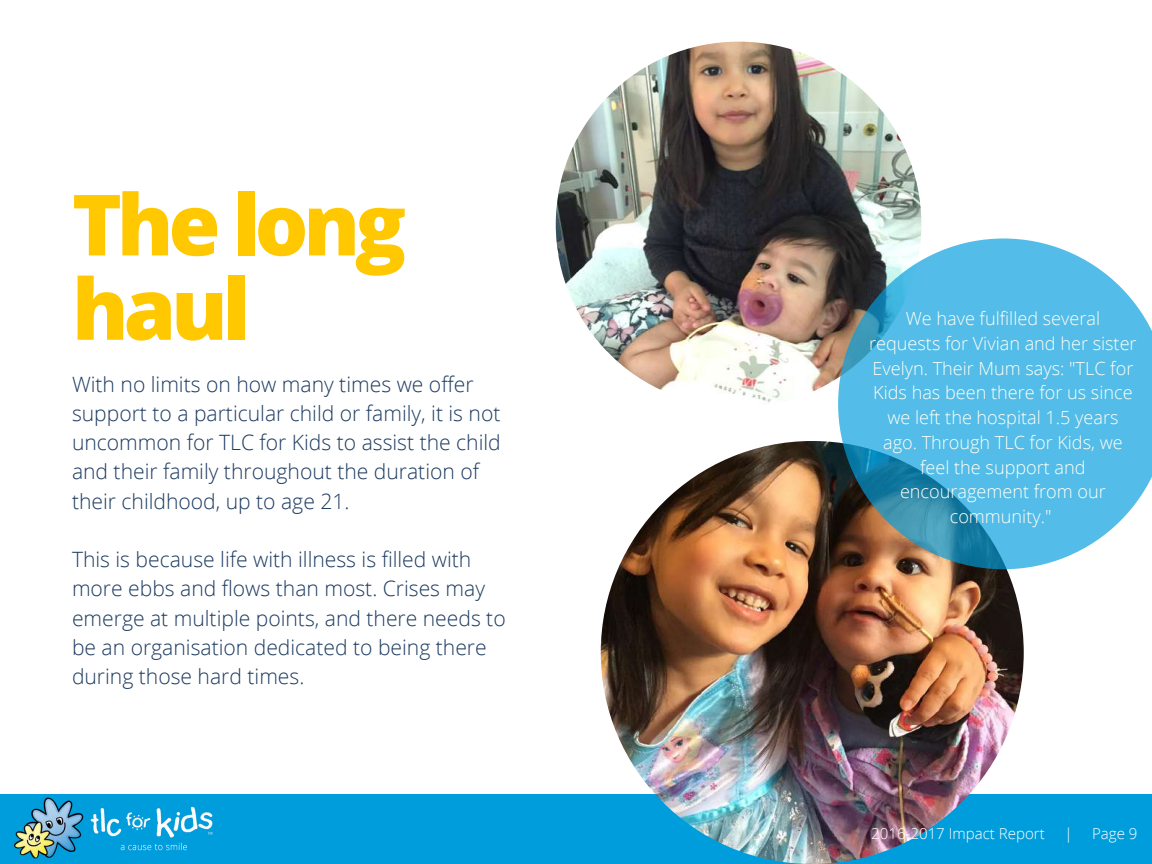
<style>
.page{position:relative;width:1152px;height:864px;background:#fff}
.page>*{position:absolute;margin:0;border:0;box-sizing:border-box;transform-origin:0 0}
.t1{font:800 84.45px/84.3px "Open Sans";letter-spacing:-.06em;color:#ffc800}
.t2{font:300 21.15px/29.2px "Open Sans";color:#1e3c61}
.t3{font:300 18.15px/24.8px "Open Sans";color:#fffff5;text-align:center}
.t4{font:300 15.15px "Open Sans";color:#fff}
</style>
<div class="page">
<div style="left:0;top:794px;width:1152px;height:70px;background:#009ddd"></div>
<img style="left:556px;top:42px;width:365px;height:365px;border-radius:50%">
<img style="left:601px;top:441px;width:423px;height:423px;border-radius:50%">
<svg style="left:838px;top:238px;width:314px;height:331px;background:#5fb1d2"></svg>
<img style="left:14px;top:797px;width:199px;height:62px">
<h1 class="t1" style="left:72px;top:180px;width:336px">The long haul</h1>
<p class="t2" style="left:72px;top:369px;width:430px">With no limits on how many times we offer support to a particular child or family, it is not uncommon for TLC for Kids to assist the child and their family throughout the duration of their childhood, up to age 21.</p>
<p class="t2" style="left:72px;top:544px;width:435px">This is because life with illness is filled with more ebbs and flows than most. Crises may emerge at multiple points, and there needs to be an organisation dedicated to being there during those hard times.</p>
<p class="t3" style="left:869px;top:306px;width:269px">We have fulfilled several requests for Vivian and her sister<br>Evelyn. Their Mum says: "TLC for<br>Kids has been there for us since we left the hospital 1.5 years ago. Through TLC for Kids, we feel the support and encouragement from our community."</p>
<p class="t4" style="left:871px;top:823px;width:175px">2016-2017 Impact Report</p>
<p class="t4" style="left:1064px;top:823px;width:10px">|</p>
<p class="t4" style="left:1092px;top:823px;width:47px">Page 9</p>
</div>
